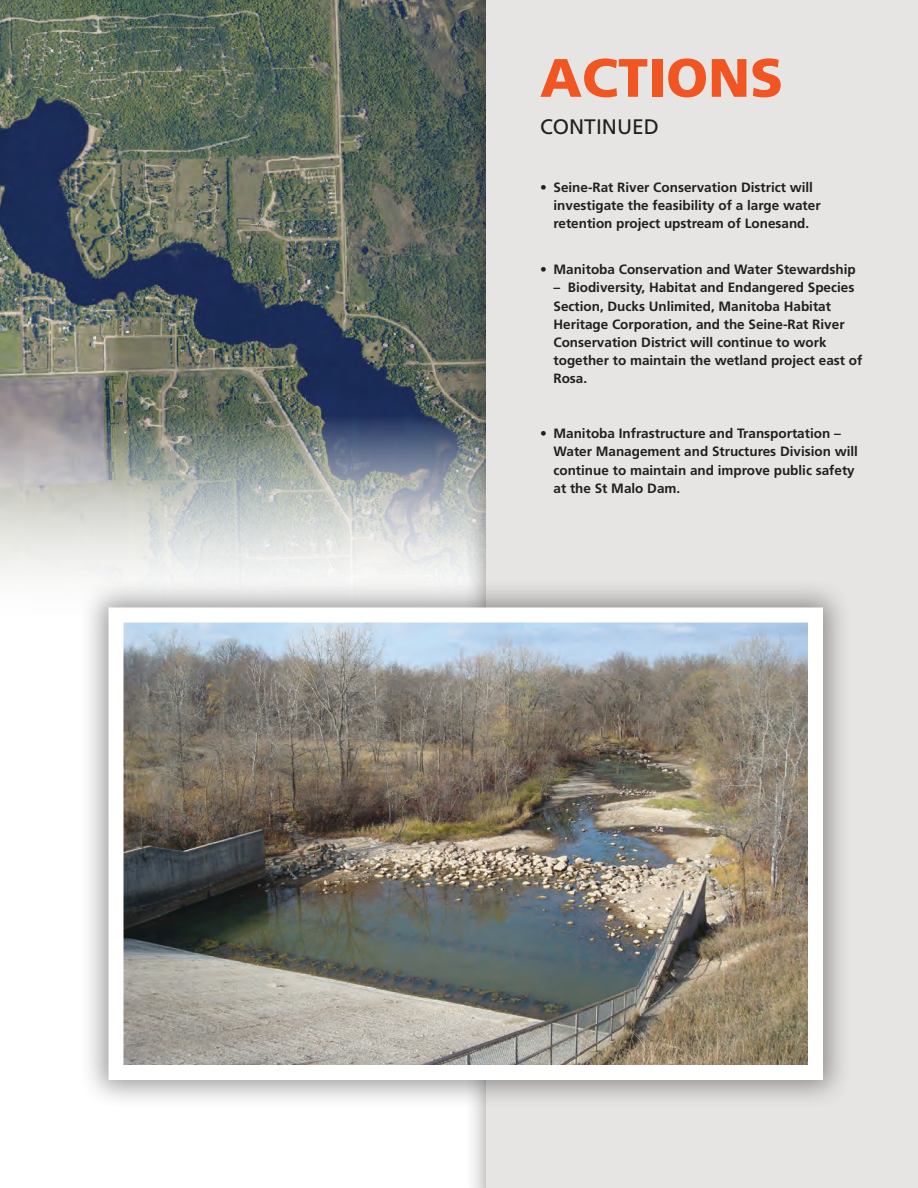
<style>
.page{position:relative;width:918px;height:1188px;background:#fff}
.page>*{position:absolute;margin:0;border:0;box-sizing:border-box;transform-origin:0 0}
.Subhead_-_Goal_1{font:900 54px "Frutiger";color:#f15522}
.Subhead_-_Goal_1-2{font:21px "Frutiger";color:#231f20}
.Bullets{font:700 13.5px/18.3px "Frutiger";color:#231f20}
</style>
<div class="page">
<img style="left:0;top:0;width:464px;height:578px">
<div style="left:464px;top:0;width:454px;height:1188px;background:#231f20;opacity:.4"></div>
<div style="left:486px;top:0;width:432px;height:1188px;background:#e7e5e4"></div>
<div style="left:79px;top:578px;width:774px;height:532px;background:#231f20;opacity:.45"></div>
<img style="left:101px;top:600px;width:730px;height:488px">
<p class="Subhead_-_Goal_1" style="left:540px;top:45px;width:245px">ACTIONS</p>
<p class="Subhead_-_Goal_1-2" style="left:540px;top:114px;width:121px">CONTINUED</p>
<p class="Bullets" style="left:554px;top:178px;width:269px;text-indent:-14px">• Seine-Rat River Conservation District will investigate the feasibility of a large water retention project upstream of Lonesand.</p>
<p class="Bullets" style="left:540px;top:260px;width:317px">• Manitoba Conservation and Water Stewardship</p>
<p class="Bullets" style="left:554px;top:279px;width:310px">– Biodiversity, Habitat and Endangered Species Section, Ducks Unlimited, Manitoba Habitat Heritage Corporation, and the Seine-Rat River Conservation District will continue to work together to maintain the wetland project east of Rosa.</p>
<p class="Bullets" style="left:554px;top:424px;width:306px;text-indent:-14px">• Manitoba Infrastructure and Transportation – Water Management and Structures Division will continue to maintain and improve public safety at the St Malo Dam.</p>
</div>
